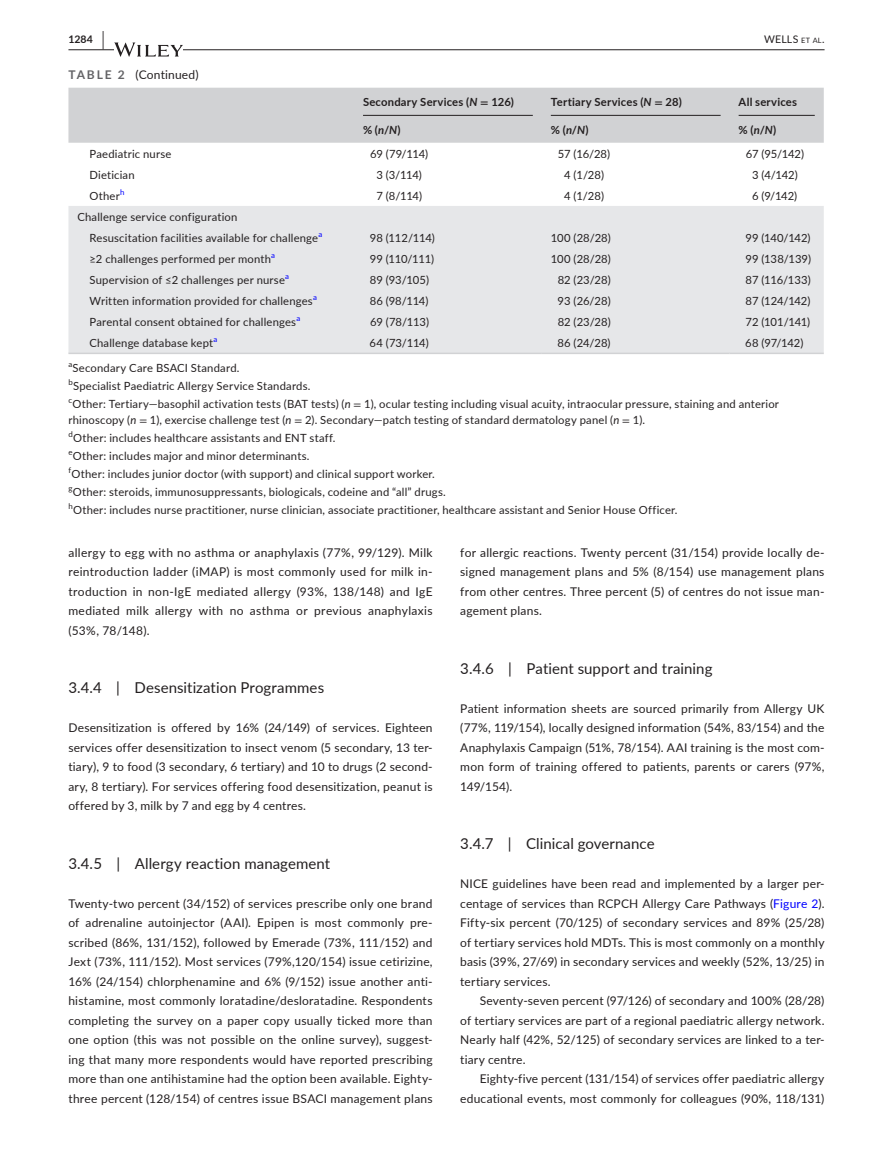
<style>
.page{position:relative;width:893px;height:1174px;background:#fff}
.page>*{position:absolute;margin:0;border:0;box-sizing:border-box;transform-origin:0 0}
.t1{font:15px "Lato";letter-spacing:.005em;color:#231f20}
.t2{font:12px/19.5px "Lato";letter-spacing:.015em;color:#231f20;text-align:justify}
.t3{font:11.25px/21px "Lato";letter-spacing:.015em;color:#231f20}
.t4{font:700 11.25px "Lato";letter-spacing:.02em;color:#231f20}
.t5{font:10.5px "Lato";letter-spacing:.02em;color:#231f20}
.t6{font:700 10.5px "Lato";color:#231f20}
.t7{font:7.8px "Lato";color:#00f}
.t8{font:7.8px "Lato";color:#231f20}
.s1{font-size:19.5px}
.s2{font-size:7.35px}
.s3{font-weight:700;color:#636366}
.s4{font-style:italic}
.s5{font-family:"STIX"}
.s6{color:#00f}
</style>
<div class="page">
<hr style="left:68px;top:49px;width:756px;height:1px;background:#231f20">
<svg style="left:114px;top:42px;width:69px;height:15px"></svg>
<div style="left:68px;top:88px;width:756px;height:55px;background:#d1d2d4"></div>
<div style="left:68px;top:206px;width:756px;height:146px;background:#e6e7e9"></div>
<hr style="left:68px;top:352px;width:286px;height:2px;background:#d1d2d4">
<hr style="left:354px;top:352px;width:188px;height:2px;background:#d1d2d4">
<hr style="left:542px;top:352px;width:188px;height:2px;background:#d1d2d4">
<hr style="left:730px;top:352px;width:94px;height:2px;background:#d1d2d4">
<hr style="left:363px;top:115px;width:170px;height:1px;background:#231f20">
<hr style="left:551px;top:115px;width:170px;height:1px;background:#231f20">
<hr style="left:739px;top:115px;width:76px;height:1px;background:#231f20">
<p class="t6" style="left:68px;top:31px;width:37px">1284 <span class="s1">|</span></p>
<p class="t5" style="left:764px;top:31px;width:62px">WELLS <span class="s2">et al</span>.</p>
<p class="t2" style="left:68px;top:64px;width:132px"><span class="s3">TABLE 2</span> (Continued)</p>
<p class="t4" style="left:363px;top:94px;width:153px">Secondary Services (<span class="s4">N</span> <span class="s5">=</span> 126)</p>
<p class="t4" style="left:551px;top:94px;width:133px">Tertiary Services (<span class="s4">N</span> <span class="s5">=</span> 28)</p>
<p class="t4" style="left:739px;top:94px;width:60px">All services</p>
<p class="t4" style="left:363px;top:121px;width:39px">% (<span class="s4">n</span>/<span class="s4">N</span>)</p>
<p class="t4" style="left:551px;top:121px;width:39px">% (<span class="s4">n</span>/<span class="s4">N</span>)</p>
<p class="t4" style="left:739px;top:121px;width:39px">% (<span class="s4">n</span>/<span class="s4">N</span>)</p>
<p class="t3" style="left:89px;top:143px;width:83px">Paediatric nurse</p>
<p class="t3" style="left:370px;top:143px;width:60px">69 (79/114)</p>
<p class="t3" style="left:558px;top:143px;width:54px">57 (16/28)</p>
<p class="t3" style="left:746px;top:143px;width:60px">67 (95/142)</p>
<p class="t3" style="left:89px;top:164px;width:47px">Dietician</p>
<p class="t3" style="left:376px;top:164px;width:47px">3 (3/114)</p>
<p class="t3" style="left:564px;top:164px;width:41px">4 (1/28)</p>
<p class="t3" style="left:752px;top:164px;width:47px">3 (4/142)</p>
<p class="t3" style="left:89px;top:185px;width:32px">Other</p>
<p class="t7" style="left:120px;top:186px;width:6px">h</p>
<p class="t3" style="left:376px;top:185px;width:47px">7 (8/114)</p>
<p class="t3" style="left:564px;top:185px;width:41px">4 (1/28)</p>
<p class="t3" style="left:752px;top:185px;width:47px">6 (9/142)</p>
<p class="t3" style="left:89px;top:206px;width:230px;text-indent:-12px">Challenge service configuration<br>Resuscitation facilities available for challenge</p>
<p class="t7" style="left:318px;top:228px;width:5px">a</p>
<p class="t3" style="left:370px;top:227px;width:66px">98 (112/114)</p>
<p class="t3" style="left:551px;top:227px;width:62px">100 (28/28)</p>
<p class="t3" style="left:745px;top:227px;width:67px">99 (140/142)</p>
<p class="t3" style="left:89px;top:248px;width:183px">≥2 challenges performed per month</p>
<p class="t7" style="left:271px;top:250px;width:5px">a</p>
<p class="t3" style="left:370px;top:248px;width:66px">99 (110/111)</p>
<p class="t3" style="left:551px;top:248px;width:62px">100 (28/28)</p>
<p class="t3" style="left:745px;top:248px;width:67px">99 (138/139)</p>
<p class="t3" style="left:89px;top:269px;width:197px">Supervision of ≤2 challenges per nurse</p>
<p class="t7" style="left:285px;top:271px;width:5px">a</p>
<p class="t3" style="left:370px;top:269px;width:61px">89 (93/105)</p>
<p class="t3" style="left:558px;top:269px;width:55px">82 (23/28)</p>
<p class="t3" style="left:745px;top:269px;width:67px">87 (116/133)</p>
<p class="t3" style="left:89px;top:290px;width:225px">Written information provided for challenges</p>
<p class="t7" style="left:313px;top:292px;width:5px">a</p>
<p class="t3" style="left:370px;top:290px;width:60px">86 (98/114)</p>
<p class="t3" style="left:558px;top:290px;width:55px">93 (26/28)</p>
<p class="t3" style="left:746px;top:290px;width:66px">87 (124/142)</p>
<p class="t3" style="left:89px;top:311px;width:208px">Parental consent obtained for challenges</p>
<p class="t7" style="left:296px;top:313px;width:5px">a</p>
<p class="t3" style="left:370px;top:311px;width:61px">69 (78/113)</p>
<p class="t3" style="left:558px;top:311px;width:55px">82 (23/28)</p>
<p class="t3" style="left:745px;top:311px;width:66px">72 (101/141)</p>
<p class="t3" style="left:89px;top:332px;width:125px">Challenge database kept</p>
<p class="t7" style="left:214px;top:334px;width:5px">a</p>
<p class="t3" style="left:369px;top:332px;width:61px">64 (73/114)</p>
<p class="t3" style="left:557px;top:332px;width:55px">86 (24/28)</p>
<p class="t3" style="left:745px;top:332px;width:60px">68 (97/142)</p>
<p class="t8" style="left:68px;top:359px;width:5px">a</p>
<p class="t3" style="left:73px;top:357px;width:168px">Secondary Care BSACI Standard.</p>
<p class="t8" style="left:68px;top:377px;width:6px">b</p>
<p class="t3" style="left:68px;top:376px;width:712px;line-height:18px;text-indent:5px">Specialist Paediatric Allergy Service Standards.<br><sup>c</sup>Other: Tertiary—basophil activation tests (BAT tests) (<span class="s4">n</span> <span class="s5">=</span> 1), ocular testing including visual acuity, intraocular pressure, staining and anterior</p>
<p class="t3" style="left:68px;top:409px;width:578px">rhinoscopy (<span class="s4">n</span> <span class="s5">=</span> 1), exercise challenge test (<span class="s4">n</span> <span class="s5">=</span> 2). Secondary—patch testing of standard dermatology panel (<span class="s4">n</span> <span class="s5">=</span> 1).</p>
<p class="t8" style="left:68px;top:428px;width:6px">d</p>
<p class="t3" style="left:73px;top:427px;width:264px">Other: includes healthcare assistants and ENT staff.</p>
<p class="t8" style="left:68px;top:446px;width:6px">e</p>
<p class="t3" style="left:73px;top:445px;width:238px">Other: includes major and minor determinants.</p>
<p class="t8" style="left:68px;top:464px;width:4px">f</p>
<p class="t3" style="left:72px;top:463px;width:365px">Other: includes junior doctor (with support) and clinical support worker.</p>
<p class="t8" style="left:68px;top:482px;width:6px">g</p>
<p class="t3" style="left:73px;top:481px;width:374px">Other: steroids, immunosuppressants, biologicals, codeine and “all” drugs.</p>
<p class="t8" style="left:68px;top:500px;width:6px">h</p>
<p class="t3" style="left:73px;top:499px;width:606px">Other: includes nurse practitioner, nurse clinician, associate practitioner, healthcare assistant and Senior House Officer.</p>
<p class="t2" style="left:68px;top:542px;width:366px">allergy to egg with no asthma or anaphylaxis (77%, 99/129). Milk reintroduction ladder (iMAP) is most commonly used for milk in&shy;troduction in non-IgE mediated allergy (93%, 138/148) and IgE mediated milk allergy with no asthma or previous anaphylaxis (53%, 78/148).</p>
<p class="t1" style="left:68px;top:677px;width:257px">3.4.4 | Desensitization Programmes</p>
<p class="t2" style="left:68px;top:717px;width:366px">Desensitization is offered by 16% (24/149) of services. Eighteen services offer desensitization to insect venom (5 secondary, 13 ter&shy;tiary), 9 to food (3 secondary, 6 tertiary) and 10 to drugs (2 second&shy;ary, 8 tertiary). For services offering food desensitization, peanut is offered by 3, milk by 7 and egg by 4 centres.</p>
<p class="t1" style="left:68px;top:852px;width:263px">3.4.5 | Allergy reaction management</p>
<p class="t2" style="left:68px;top:893px;width:366px">Twenty-two percent (34/152) of services prescribe only one brand of adrenaline autoinjector (AAI). Epipen is most commonly pre&shy;scribed (86%, 131/152), followed by Emerade (73%, 111/152) and Jext (73%, 111/152). Most services (79%,120/154) issue cetirizine, 16% (24/154) chlorphenamine and 6% (9/152) issue another anti&shy;histamine, most commonly loratadine/desloratadine. Respondents completing the survey on a paper copy usually ticked more than one option (this was not possible on the online survey), suggest&shy;ing that many more respondents would have reported prescribing more than one antihistamine had the option been available. Eighty&shy;three percent (128/154) of centres issue BSACI management plans</p>
<p class="t2" style="left:460px;top:542px;width:366px">for allergic reactions. Twenty percent (31/154) provide locally de&shy;signed management plans and 5% (8/154) use management plans from other centres. Three percent (5) of centres do not issue man&shy;agement plans.</p>
<p class="t1" style="left:460px;top:657px;width:254px">3.4.6 | Patient support and training</p>
<p class="t2" style="left:460px;top:698px;width:366px">Patient information sheets are sourced primarily from Allergy UK (77%, 119/154), locally designed information (54%, 83/154) and the Anaphylaxis Campaign (51%, 78/154). AAI training is the most com&shy;mon form of training offered to patients, parents or carers (97%, 149/154).</p>
<p class="t1" style="left:460px;top:833px;width:196px">3.4.7 | Clinical governance</p>
<p class="t2" style="left:460px;top:873px;width:366px">NICE guidelines have been read and implemented by a larger per&shy;centage of services than RCPCH Allergy Care Pathways (<span class="s6">Figure 2</span>).<br>Fifty-six percent (70/125) of secondary services and 89% (25/28) of tertiary services hold MDTs. This is most commonly on a monthly basis (39%, 27/69) in secondary services and weekly (52%, 13/25) in tertiary services.</p>
<p class="t2" style="left:460px;top:990px;width:366px;text-indent:20px">Seventy-seven percent (97/126) of secondary and 100% (28/28) of tertiary services are part of a regional paediatric allergy network.<br>Nearly half (42%, 52/125) of secondary services are linked to a ter&shy;tiary centre.</p>
<p class="t2" style="left:460px;top:1068px;width:366px;text-align:right">Eighty-five percent (131/154) of services offer paediatric allergy educational events, most commonly for colleagues (90%, 118/131)</p>
</div>
